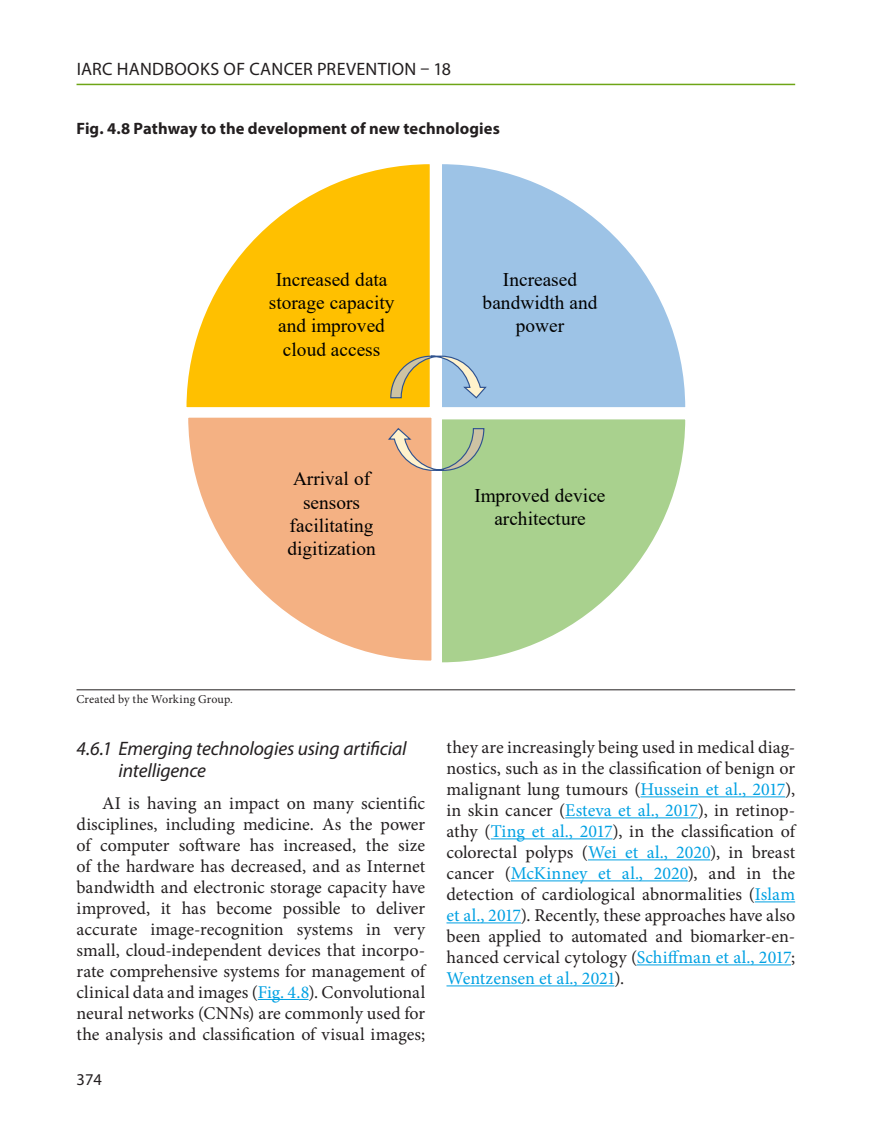
<style>
.page{position:relative;width:893px;height:1127px;background:#fff}
.page>*{position:absolute;margin:0;border:0;box-sizing:border-box;transform-origin:0 0}
.t1{font:italic 19.5px/22.5px "Myriad Pro";letter-spacing:-.005em;color:#231f20}
.t2{font:19.35px/23.2px "Times New Roman";color:#000;text-align:center}
.t3{font:18px/21px "Minion Pro";letter-spacing:.005em;color:#231f20;text-align:justify}
.t4{font:18px "Myriad Pro";letter-spacing:.02em;color:#231f20}
.t5{font:700 16.5px "Myriad Pro";letter-spacing:.005em;color:#231f20}
.t6{font:16.5px "Myriad Pro";color:#231f20}
.t7{font:12px "Minion Pro";letter-spacing:.01em;color:#231f20}
.s1{color:#00a1e3}
</style>
<div class="page">
<hr style="left:77px;top:84px;width:718px;height:1px;background:#6ea516">
<hr style="left:258px;top:999px;width:50px;height:1px;background:#00a1e3">
<hr style="left:640px;top:796px;width:145px;height:1px;background:#00a1e3">
<hr style="left:565px;top:817px;width:133px;height:1px;background:#00a1e3">
<hr style="left:491px;top:838px;width:121px;height:1px;background:#00a1e3">
<hr style="left:588px;top:859px;width:122px;height:1px;background:#00a1e3">
<hr style="left:511px;top:880px;width:177px;height:1px;background:#00a1e3">
<hr style="left:755px;top:901px;width:40px;height:1px;background:#00a1e3">
<hr style="left:446px;top:922px;width:75px;height:1px;background:#00a1e3">
<hr style="left:637px;top:964px;width:154px;height:1px;background:#00a1e3">
<hr style="left:446px;top:985px;width:168px;height:1px;background:#00a1e3">
<hr style="left:77px;top:689px;width:718px;height:1px;background:#231f20">
<svg style="left:442px;top:164px;width:244px;height:244px"></svg>
<svg style="left:442px;top:419px;width:244px;height:244px"></svg>
<svg style="left:188px;top:417px;width:244px;height:244px"></svg>
<svg style="left:186px;top:164px;width:244px;height:244px"></svg>
<svg style="left:390px;top:355px;width:98px;height:44px;background:#c8c498"></svg>
<svg style="left:387px;top:427px;width:98px;height:44px;background:#cbc29c"></svg>
<p class="t4" style="left:77px;top:58px;width:376px">IARC HANDBOOKS OF CANCER PREVENTION – 18</p>
<p class="t5" style="left:77px;top:117px;width:425px">Fig. 4.8 Pathway to the development of new technologies</p>
<p class="t2" style="left:269px;top:267px;width:127px">Increased data storage capacity and improved cloud access</p>
<p class="t2" style="left:483px;top:267px;width:116px">Increased bandwidth and power</p>
<p class="t2" style="left:287px;top:467px;width:90px">Arrival of sensors facilitating digitization</p>
<p class="t2" style="left:474px;top:483px;width:133px">Improved device architecture</p>
<p class="t7" style="left:77px;top:691px;width:158px">Created by the Working Group.</p>
<p class="t1" style="left:119px;top:736px;width:289px;text-indent:-42px">4.6.1 Emerging technologies using artificial intelligence</p>
<p class="t3" style="left:77px;top:792px;width:350px;text-indent:26px">AI is having an impact on many scientific disciplines, including medicine. As the power of computer software has increased, the size of the hardware has decreased, and as Internet bandwidth and electronic storage capacity have improved, it has become possible to deliver accurate image-recognition systems in very small, cloud-independent devices that incorpo&shy;rate comprehensive systems for management of clinical data and images (<span class="s1">Fig. 4.8</span>). Convolutional neural networks (CNNs) are commonly used for the analysis and classification of visual images;</p>
<p class="t6" style="left:77px;top:1069px;width:27px">374</p>
<p class="t3" style="left:446px;top:737px;width:350px">they are increasingly being used in medical diag&shy;nostics, such as in the classification of benign or malignant lung tumours (<span class="s1">Hussein et al., 2017</span>), in skin cancer (<span class="s1">Esteva et al., 2017</span>), in retinop&shy;athy (<span class="s1">Ting et al., 2017</span>), in the classification of colorectal polyps (<span class="s1">Wei et al., 2020</span>), in breast cancer (<span class="s1">McKinney et al., 2020</span>), and in the detection of cardiological abnormalities (<span class="s1">Islam et al., 2017</span>). Recently, these approaches have also been applied to automated and biomarker-en&shy;hanced cervical cytology (<span class="s1">Schiffman et al., 2017</span>; <span class="s1">Wentzensen et al., 2021</span>).</p>
</div>
